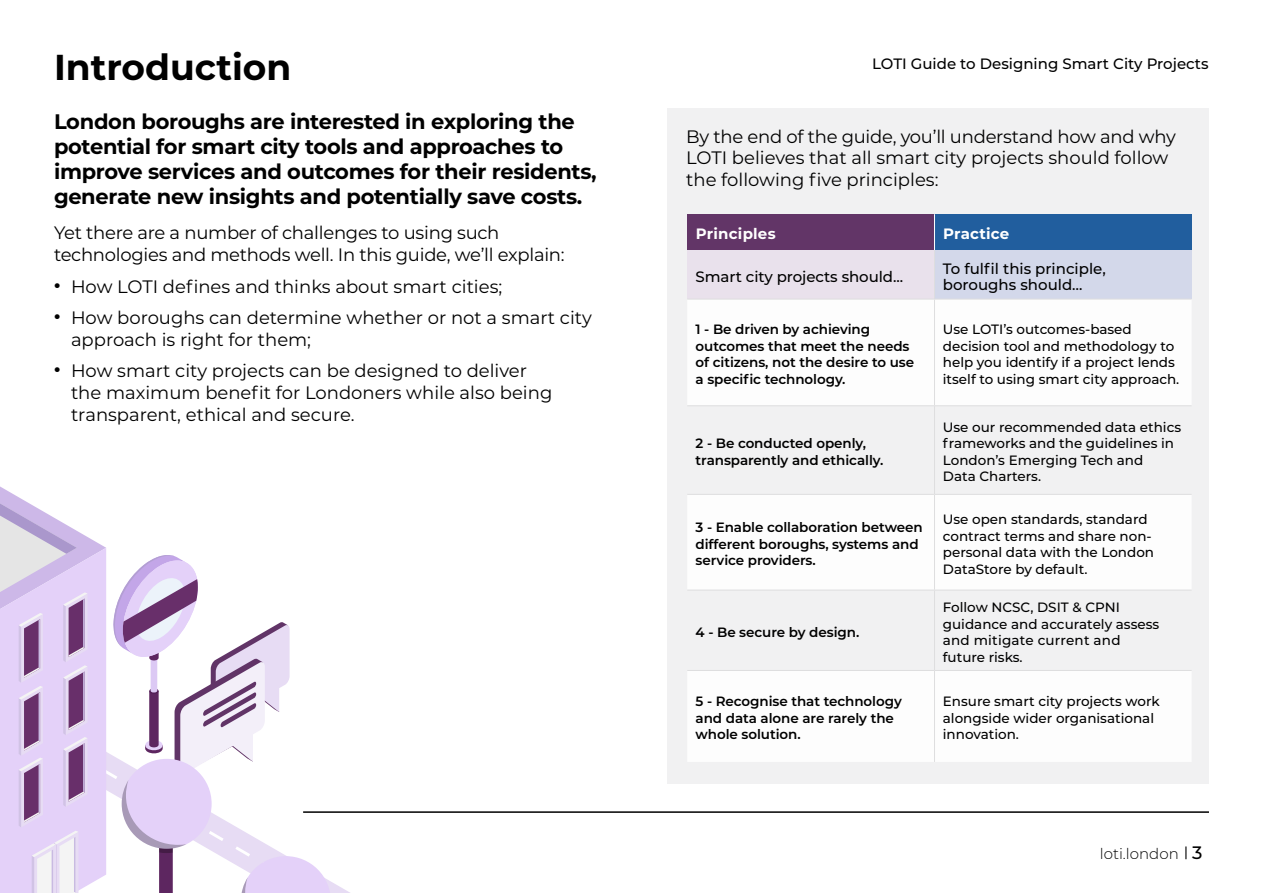
<style>
.page{position:relative;width:1263px;height:893px;background:#fff}
.page>*{position:absolute;margin:0;border:0;box-sizing:border-box;transform-origin:0 0}
.t1{font:700 36px "Montserrat";color:#000}
.Intro_Bold_14{font:700 21px/25.2px "Montserrat";letter-spacing:-.015em;color:#000}
.Body_Copy_12{font:18px/21.6px "Montserrat";color:#000}
.se_table_cell_subtext{font:500 15px/16.5px "Montserrat";color:#000}
.se_table_cell{font:700 15px "Montserrat";letter-spacing:.015em;color:#fff}
.t2{font:300 15px "Montserrat";color:#000}
.t3{font:500 13.5px/16.5px "Montserrat";color:#000}
.se_table_cell_subtext-2{font:600 13.5px/16.5px "Montserrat";letter-spacing:-.005em;color:#000}
.s1{font-family:"Bebas Neue";font-size:21px}
.s2{font-weight:500;font-size:18px}
</style>
<div class="page">
<div style="left:667px;top:108px;width:542px;height:676px;background:#f1f1f2"></div>
<div style="left:687px;top:214px;width:247px;height:36px;background:#623567"></div>
<div style="left:934px;top:214px;width:257px;height:36px;background:#215e9e"></div>
<div style="left:687px;top:250px;width:247px;height:49px;background:#e9e1ec"></div>
<div style="left:934px;top:250px;width:257px;height:49px;background:#d3d8ea"></div>
<div style="left:688px;top:300px;width:503px;height:462px;background:#fdfdfd"></div>
<svg style="left:688px;top:406px;width:503px;height:264px"></svg>
<hr style="left:934px;top:214px;width:1px;height:36px;background:#fff">
<hr style="left:934px;top:250px;width:1px;height:49px;background:#dededf">
<hr style="left:687px;top:299px;width:247px;height:1px;background:#dededf">
<hr style="left:934px;top:299px;width:257px;height:1px;background:#dededf">
<hr style="left:934px;top:299px;width:1px;height:106px;background:#dededf">
<hr style="left:687px;top:405px;width:247px;height:1px;background:#dededf">
<hr style="left:934px;top:405px;width:257px;height:1px;background:#dededf">
<hr style="left:934px;top:406px;width:1px;height:88px;background:#dededf">
<hr style="left:687px;top:494px;width:247px;height:1px;background:#dededf">
<hr style="left:934px;top:494px;width:257px;height:1px;background:#dededf">
<hr style="left:934px;top:495px;width:1px;height:95px;background:#dededf">
<hr style="left:687px;top:590px;width:247px;height:1px;background:#dededf">
<hr style="left:934px;top:590px;width:257px;height:1px;background:#dededf">
<hr style="left:934px;top:590px;width:1px;height:80px;background:#dededf">
<hr style="left:687px;top:670px;width:247px;height:1px;background:#dededf">
<hr style="left:934px;top:670px;width:257px;height:1px;background:#dededf">
<hr style="left:934px;top:671px;width:1px;height:91px;background:#dededf">
<svg style="left:0;top:486px;width:106px;height:407px;background:#d7c4e6"></svg>
<svg style="left:113px;top:555px;width:218px;height:338px"></svg>
<svg style="left:1185px;top:846px;width:1px;height:13px"></svg>
<hr style="left:303px;top:811px;width:906px;height:2px;background:#000">
<p class="t1" style="left:54px;top:41px;width:239px">Introduction</p>
<p class="Intro_Bold_14" style="left:54px;top:108px;width:544px">London boroughs are interested in exploring the potential for smart city tools and approaches to improve services and outcomes for their residents, generate new insights and potentially save costs.</p>
<p class="Body_Copy_12" style="left:54px;top:222px;width:512px">Yet there are a number of challenges to using such technologies and methods well. In this guide, we’ll explain:</p>
<p class="Body_Copy_12" style="left:54px;top:275px;width:450px"><span class="s1">•</span> How LOTI defines and thinks about smart cities;</p>
<p class="Body_Copy_12" style="left:71px;top:306px;width:522px;text-indent:-17px"><span class="s1">•</span> How boroughs can determine whether or not a smart city approach is right for them;</p>
<p class="Body_Copy_12" style="left:71px;top:360px;width:483px;text-indent:-17px"><span class="s1">•</span> How smart city projects can be designed to deliver the maximum benefit for Londoners while also being transparent, ethical and secure.</p>
<p class="se_table_cell_subtext" style="left:872px;top:54px;width:338px">LOTI Guide to Designing Smart City Projects</p>
<p class="Body_Copy_12" style="left:686px;top:125px;width:491px">By the end of the guide, you’ll understand how and why<br>LOTI believes that all smart city projects should follow the following five principles:</p>
<p class="se_table_cell" style="left:696px;top:223px;width:81px">Principles</p>
<p class="se_table_cell" style="left:943px;top:223px;width:68px">Practice</p>
<p class="se_table_cell_subtext" style="left:695px;top:268px;width:209px">Smart city projects should...</p>
<p class="se_table_cell_subtext" style="left:943px;top:259px;width:164px">To fulfil this principle, boroughs should…</p>
<p class="se_table_cell_subtext-2" style="left:695px;top:321px;width:220px">1 - Be driven by achieving outcomes that meet the needs of citizens, not the desire to use a specific technology.</p>
<p class="t3" style="left:943px;top:321px;width:238px">Use LOTI’s outcomes-based decision tool and methodology to help you identify if a project lends itself to using smart city approach.</p>
<p class="se_table_cell_subtext-2" style="left:695px;top:435px;width:189px">2 - Be conducted openly, transparently and ethically.</p>
<p class="t3" style="left:943px;top:418px;width:240px">Use our recommended data ethics frameworks and the guidelines in<br>London’s Emerging Tech and<br>Data Charters.</p>
<p class="se_table_cell_subtext-2" style="left:695px;top:519px;width:229px">3 - Enable collaboration between different boroughs, systems and service providers.</p>
<p class="t3" style="left:943px;top:510px;width:213px">Use open standards, standard contract terms and share non&shy;personal data with the London<br>DataStore by default.</p>
<p class="se_table_cell_subtext-2" style="left:695px;top:623px;width:165px">4 - Be secure by design.</p>
<p class="t3" style="left:943px;top:598px;width:218px">Follow NCSC, DSIT &amp; CPNI guidance and accurately assess and mitigate current and future risks.</p>
<p class="se_table_cell_subtext-2" style="left:695px;top:693px;width:208px">5 - Recognise that technology and data alone are rarely the whole solution.</p>
<p class="t3" style="left:943px;top:693px;width:218px">Ensure smart city projects work alongside wider organisational innovation.</p>
<p class="t2" style="left:1100px;top:843px;width:104px">loti.london <span class="s2">3</span></p>
</div>
